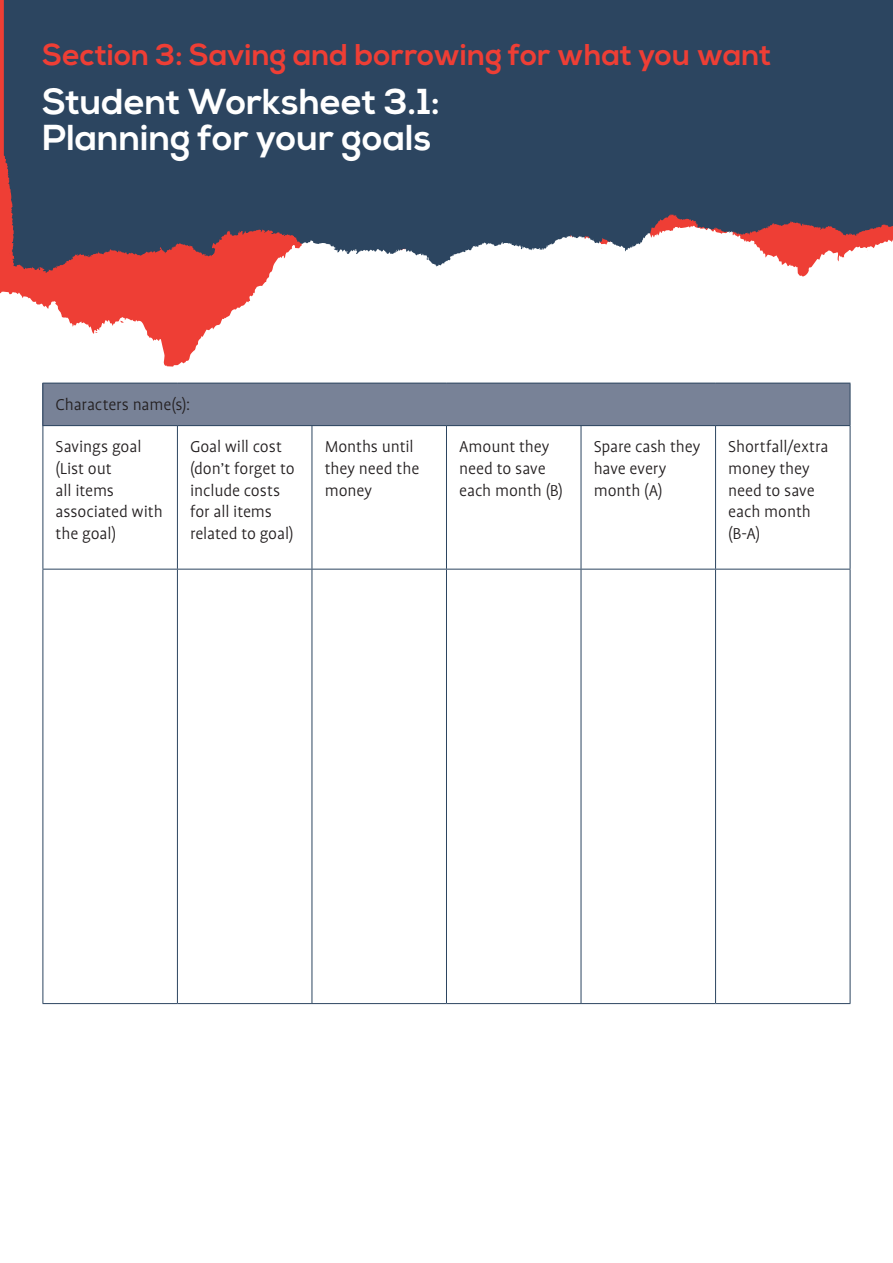
<style>
.page{position:relative;width:893px;height:1263px;background:#fff}
.page>*{position:absolute;margin:0;border:0;box-sizing:border-box;transform-origin:0 0}
.t1{font:700 36px/36px "Nexa";letter-spacing:.005em;color:#fff}
.t2{font:700 30px "Nexa";letter-spacing:.005em;color:#ee3e35}
.t3{font:300 18px/21.6px "Profile";letter-spacing:-.01em;color:#231f20}
</style>
<div class="page">
<svg style="left:0;top:257px;width:808px;height:110px"></svg>
<svg style="left:4px;top:0;width:889px;height:273px;background:#435168"></svg>
<svg style="left:370px;top:233px;width:8px;height:7px"></svg>
<svg style="left:538px;top:221px;width:10px;height:5px"></svg>
<svg style="left:263px;top:220px;width:3px;height:4px"></svg>
<div style="left:43px;top:383px;width:807px;height:43px;background:#788297"></div>
<hr style="left:43px;top:383px;width:1px;height:42px;background:#2c4560">
<hr style="left:43px;top:383px;width:134px;height:1px;background:#2c4560">
<hr style="left:177px;top:383px;width:135px;height:1px;background:#2c4560">
<hr style="left:312px;top:383px;width:134px;height:1px;background:#2c4560">
<hr style="left:446px;top:383px;width:135px;height:1px;background:#2c4560">
<hr style="left:581px;top:383px;width:134px;height:1px;background:#2c4560">
<hr style="left:715px;top:383px;width:135px;height:1px;background:#2c4560">
<hr style="left:850px;top:383px;width:1px;height:42px;background:#2c4560">
<hr style="left:43px;top:426px;width:1px;height:143px;background:#2c4560">
<hr style="left:43px;top:425px;width:134px;height:1px;background:#2c4560">
<hr style="left:177px;top:426px;width:1px;height:143px;background:#2c4560">
<hr style="left:177px;top:425px;width:135px;height:1px;background:#2c4560">
<hr style="left:312px;top:425px;width:134px;height:1px;background:#2c4560">
<hr style="left:312px;top:426px;width:1px;height:143px;background:#2c4560">
<hr style="left:446px;top:426px;width:1px;height:143px;background:#2c4560">
<hr style="left:446px;top:425px;width:135px;height:1px;background:#2c4560">
<hr style="left:581px;top:426px;width:1px;height:143px;background:#2c4560">
<hr style="left:581px;top:425px;width:134px;height:1px;background:#2c4560">
<hr style="left:715px;top:426px;width:1px;height:143px;background:#2c4560">
<hr style="left:715px;top:425px;width:135px;height:1px;background:#2c4560">
<hr style="left:850px;top:426px;width:1px;height:143px;background:#2c4560">
<hr style="left:43px;top:569px;width:1px;height:434px;background:#2c4560">
<hr style="left:43px;top:569px;width:134px;height:1px;background:#2c4560">
<hr style="left:43px;top:1003px;width:134px;height:1px;background:#2c4560">
<hr style="left:177px;top:569px;width:1px;height:434px;background:#2c4560">
<hr style="left:177px;top:569px;width:135px;height:1px;background:#2c4560">
<hr style="left:312px;top:569px;width:134px;height:1px;background:#2c4560">
<hr style="left:446px;top:569px;width:135px;height:1px;background:#2c4560">
<hr style="left:581px;top:569px;width:134px;height:1px;background:#2c4560">
<hr style="left:715px;top:569px;width:135px;height:1px;background:#2c4560">
<hr style="left:312px;top:569px;width:1px;height:434px;background:#2c4560">
<hr style="left:446px;top:569px;width:1px;height:434px;background:#2c4560">
<hr style="left:581px;top:569px;width:1px;height:434px;background:#2c4560">
<hr style="left:715px;top:569px;width:1px;height:434px;background:#2c4560">
<hr style="left:850px;top:569px;width:1px;height:434px;background:#2c4560">
<hr style="left:177px;top:1003px;width:135px;height:1px;background:#2c4560">
<hr style="left:312px;top:1003px;width:134px;height:1px;background:#2c4560">
<hr style="left:446px;top:1003px;width:135px;height:1px;background:#2c4560">
<hr style="left:581px;top:1003px;width:134px;height:1px;background:#2c4560">
<hr style="left:715px;top:1003px;width:135px;height:1px;background:#2c4560">
<h2 class="t2" style="left:43px;top:37px;width:730px">Section 3: Saving and borrowing for what you want</h2>
<h1 class="t1" style="left:43px;top:85px;width:399px">Student Worksheet 3.1:<br>Planning for your goals</h1>
<p class="t3" style="left:56px;top:394px;width:136px">Characters name(s):</p>
<p class="t3" style="left:56px;top:436px;width:109px">Savings goal (List out<br>all items associated with the goal)</p>
<p class="t3" style="left:190px;top:436px;width:106px">Goal will cost (don’t forget to include costs for all items related to goal)</p>
<p class="t3" style="left:325px;top:436px;width:96px">Months until they need the money</p>
<p class="t3" style="left:459px;top:436px;width:105px">Amount they need to save each month (B)</p>
<p class="t3" style="left:594px;top:436px;width:108px">Spare cash they have every month (A)</p>
<p class="t3" style="left:728px;top:436px;width:102px">Shortfall/extra money they need to save each month (B-A)</p>
</div>
